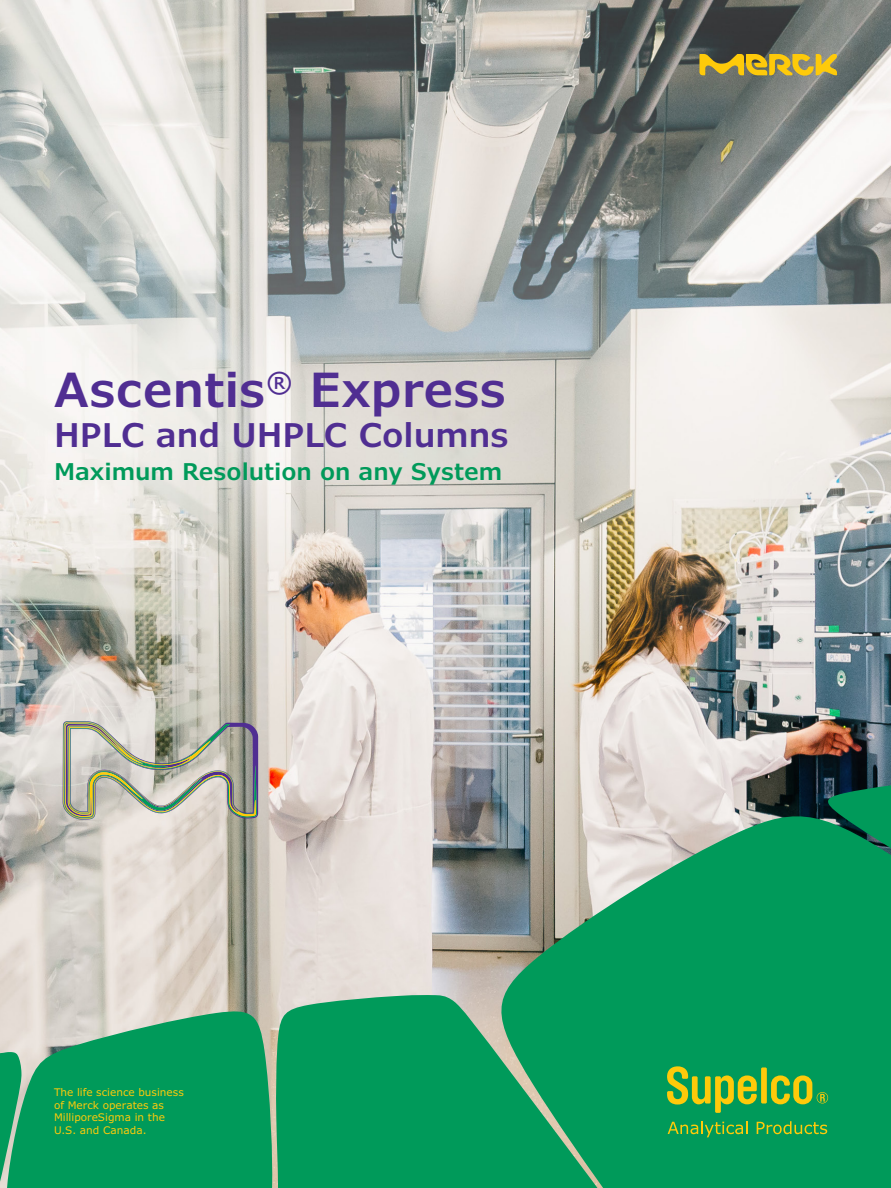
<style>
.page{position:relative;width:891px;height:1188px;background:#fff}
.page>*{position:absolute;margin:0;border:0;box-sizing:border-box;transform-origin:0 0}
.t1{font:600 47.25px "Verdana Pro";color:#502e92}
.t2{font:600 32.85px "Verdana Pro";color:#502e92}
.t3{font:600 23.25px "Verdana Pro";color:#009a5a}
.t4{font:10.5px/12.6px "Verdana Pro";color:#feca0a}
</style>
<div class="page">
<img style="left:0;top:0;width:891px;height:1188px">
<img style="left:63px;top:721px;width:195px;height:99px">
<svg style="left:5px;top:1008px;width:269px;height:180px;background:#24a36c"></svg>
<svg style="left:490px;top:805px;width:401px;height:383px;background:#34a071"></svg>
<div style="left:276px;top:995px;width:476px;height:193px;background:#009a5a"></div>
<svg style="left:821px;top:771px;width:70px;height:152px;background:#058454"></svg>
<svg style="left:0;top:1051px;width:22px;height:137px;background:#2da570"></svg>
<svg style="left:667px;top:1066px;width:90px;height:47px;background:#60ac3b"></svg>
<div style="left:761px;top:1067px;width:6px;height:37px;background:#feca0a"></div>
<svg style="left:771px;top:1075px;width:57px;height:29px;background:#69ad38"></svg>
<svg style="left:668px;top:1121px;width:80px;height:16px"></svg>
<svg style="left:757px;top:1121px;width:70px;height:13px"></svg>
<svg style="left:699px;top:54px;width:138px;height:22px;background:#bea233"></svg>
<h1 class="t1" style="left:54px;top:360px;width:454px">Ascentis<sup>®</sup> Express</h1>
<h2 class="t2" style="left:54px;top:414px;width:456px">HPLC and UHPLC Columns</h2>
<h3 class="t3" style="left:54px;top:456px;width:450px">Maximum Resolution on any System</h3>
<p class="t4" style="left:54px;top:1086px;width:131px">The life science business of Merck operates as<br>MilliporeSigma in the<br>U.S. and Canada.</p>
</div>
